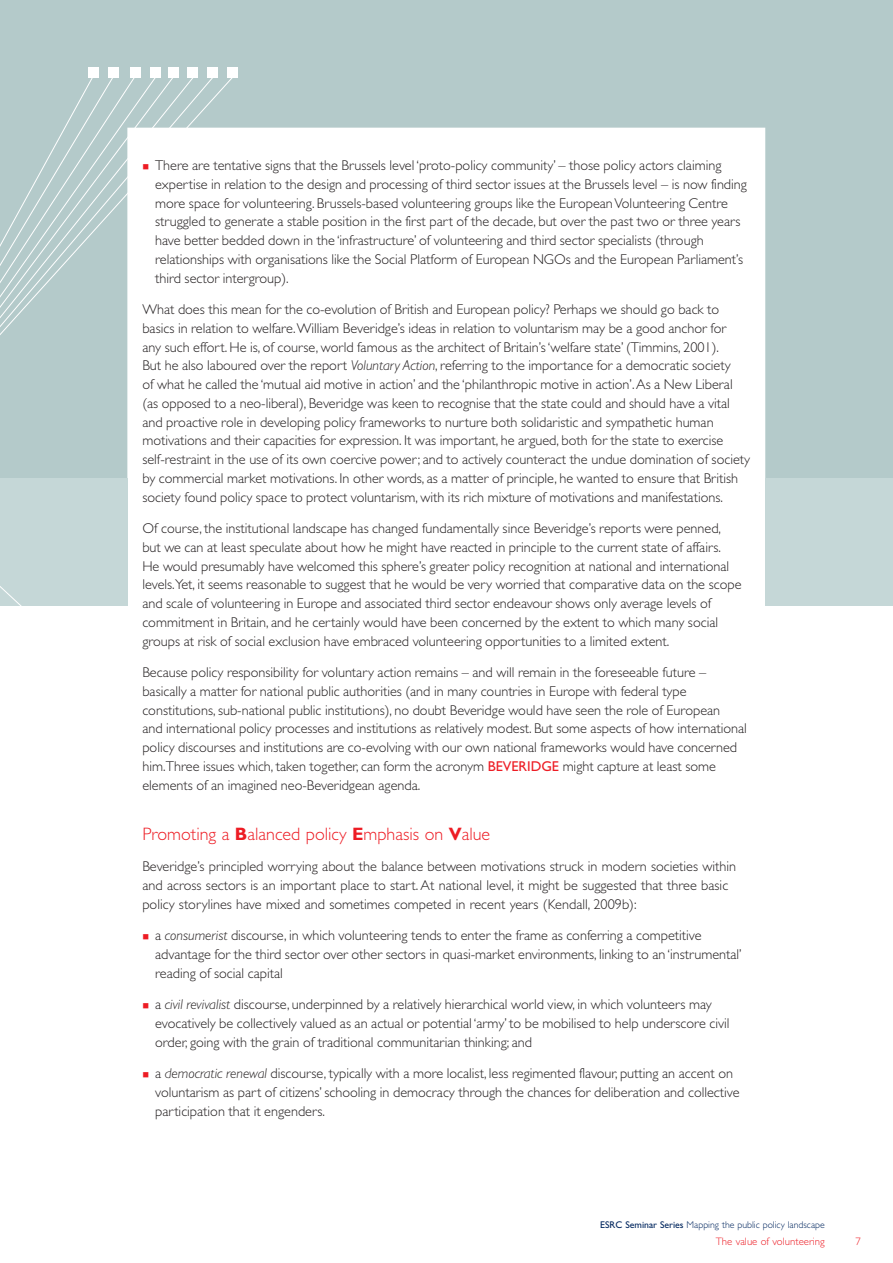
<style>
.page{position:relative;width:893px;height:1263px;background:#fff}
.page>*{position:absolute;margin:0;border:0;box-sizing:border-box;transform-origin:0 0}
.t1{font:300 18px "Gill Sans";color:#ed1c24}
.t2{font:300 14.25px/18.8px "Gill Sans";color:#231f20}
.t3{font:300 10.8px "Gill Sans";color:#ed1c24}
.t4{font:300 9.75px "Gill Sans";color:#00265e}
.s1{font-style:italic}
.s2{font-weight:400;color:#ed1c24}
.s3{font-weight:700}
.s4{font-weight:400}
</style>
<div class="page">
<svg style="left:0;top:0;width:892px;height:478px"></svg>
<div style="left:89px;top:68px;width:10px;height:10px;background:#fff"></div>
<div style="left:109px;top:68px;width:10px;height:10px;background:#fff"></div>
<div style="left:130px;top:68px;width:10px;height:10px;background:#fff"></div>
<div style="left:151px;top:68px;width:10px;height:10px;background:#fff"></div>
<div style="left:168px;top:68px;width:10px;height:10px;background:#fff"></div>
<div style="left:188px;top:68px;width:10px;height:10px;background:#fff"></div>
<div style="left:208px;top:68px;width:10px;height:10px;background:#fff"></div>
<div style="left:227px;top:68px;width:11px;height:10px;background:#fff"></div>
<div style="left:765px;top:478px;width:127px;height:128px;background:#c5d7d7"></div>
<svg style="left:0;top:73px;width:261px;height:533px"></svg>
<p class="t2" style="left:155px;top:158px;width:593px">There are tentative signs that the Brussels level ‘proto-policy community’ – those policy actors claiming expertise in relation to the design and processing of third sector issues at the Brussels level – is now finding more space for volunteering. Brussels-based volunteering groups like the European Volunteering Centre struggled to generate a stable position in the first part of the decade, but over the past two or three years have better bedded down in the ‘infrastructure’ of volunteering and third sector specialists (through relationships with organisations like the Social Platform of European NGOs and the European Parliament’s third sector intergroup).</p>
<p class="t2" style="left:142px;top:302px;width:609px">What does this mean for the co-evolution of British and European policy? Perhaps we should go back to basics in relation to welfare.William Beveridge’s ideas in relation to voluntarism may be a good anchor for<br>any such effort. He is, of course, world famous as the architect of Britain’s ‘welfare state’ (Timmins, 2001).<br>But he also laboured over the report <span class="s1">Voluntary Action</span>, referring to the importance for a democratic society<br>of what he called the ‘mutual aid motive in action’ and the ‘philanthropic motive in action’.As a New Liberal (as opposed to a neo-liberal), Beveridge was keen to recognise that the state could and should have a vital and proactive role in developing policy frameworks to nurture both solidaristic and sympathetic human motivations and their capacities for expression. It was important, he argued, both for the state to exercise self-restraint in the use of its own coercive power; and to actively counteract the undue domination of society by commercial market motivations. In other words, as a matter of principle, he wanted to ensure that British society found policy space to protect voluntarism, with its rich mixture of motivations and manifestations.</p>
<p class="t2" style="left:142px;top:521px;width:601px">Of course, the institutional landscape has changed fundamentally since Beveridge’s reports were penned, but we can at least speculate about how he might have reacted in principle to the current state of affairs.<br>He would presumably have welcomed this sphere’s greater policy recognition at national and international levels.Yet, it seems reasonable to suggest that he would be very worried that comparative data on the scope and scale of volunteering in Europe and associated third sector endeavour shows only average levels of commitment in Britain, and he certainly would have been concerned by the extent to which many social groups at risk of social exclusion have embraced volunteering opportunities to a limited extent.</p>
<p class="t2" style="left:142px;top:665px;width:606px">Because policy responsibility for voluntary action remains – and will remain in the foreseeable future – basically a matter for national public authorities (and in many countries in Europe with federal type constitutions, sub-national public institutions), no doubt Beveridge would have seen the role of European<br>and international policy processes and institutions as relatively modest. But some aspects of how international policy discourses and institutions are co-evolving with our own national frameworks would have concerned him.Three issues which, taken together, can form the acronym <span class="s2">BEVERIDGE</span> might capture at least some elements of an imagined neo-Beveridgean agenda.</p>
<p class="t1" style="left:142px;top:827px;width:349px">Promoting a <span class="s3">B</span>alanced policy <span class="s3">E</span>mphasis on <span class="s3">V</span>alue</p>
<p class="t2" style="left:142px;top:859px;width:595px">Beveridge’s principled worrying about the balance between motivations struck in modern societies within and across sectors is an important place to start. At national level, it might be suggested that three basic policy storylines have mixed and sometimes competed in recent years (Kendall, 2009b):</p>
<p class="t2" style="left:155px;top:928px;width:588px">a <span class="s1">consumerist</span> discourse, in which volunteering tends to enter the frame as conferring a competitive advantage for the third sector over other sectors in quasi-market environments, linking to an ‘instrumental’ reading of social capital</p>
<p class="t2" style="left:155px;top:997px;width:576px">a <span class="s1">civil revivalist</span> discourse, underpinned by a relatively hierarchical world view, in which volunteers may evocatively be collectively valued as an actual or potential ‘army’ to be mobilised to help underscore civil order, going with the grain of traditional communitarian thinking; and</p>
<p class="t2" style="left:155px;top:1066px;width:586px">a <span class="s1">democratic renewal</span> discourse, typically with a more localist, less regimented flavour, putting an accent on voluntarism as part of citizens’ schooling in democracy through the chances for deliberation and collective participation that it engenders.</p>
<p class="t4" style="left:600px;top:1222px;width:226px"><span class="s4">ESRC Seminar Series</span> Mapping the public policy landscape</p>
<p class="t3" style="left:716px;top:1238px;width:111px">The value of volunteering</p>
<p class="t3" style="left:855px;top:1238px;width:7px">7</p>
</div>
